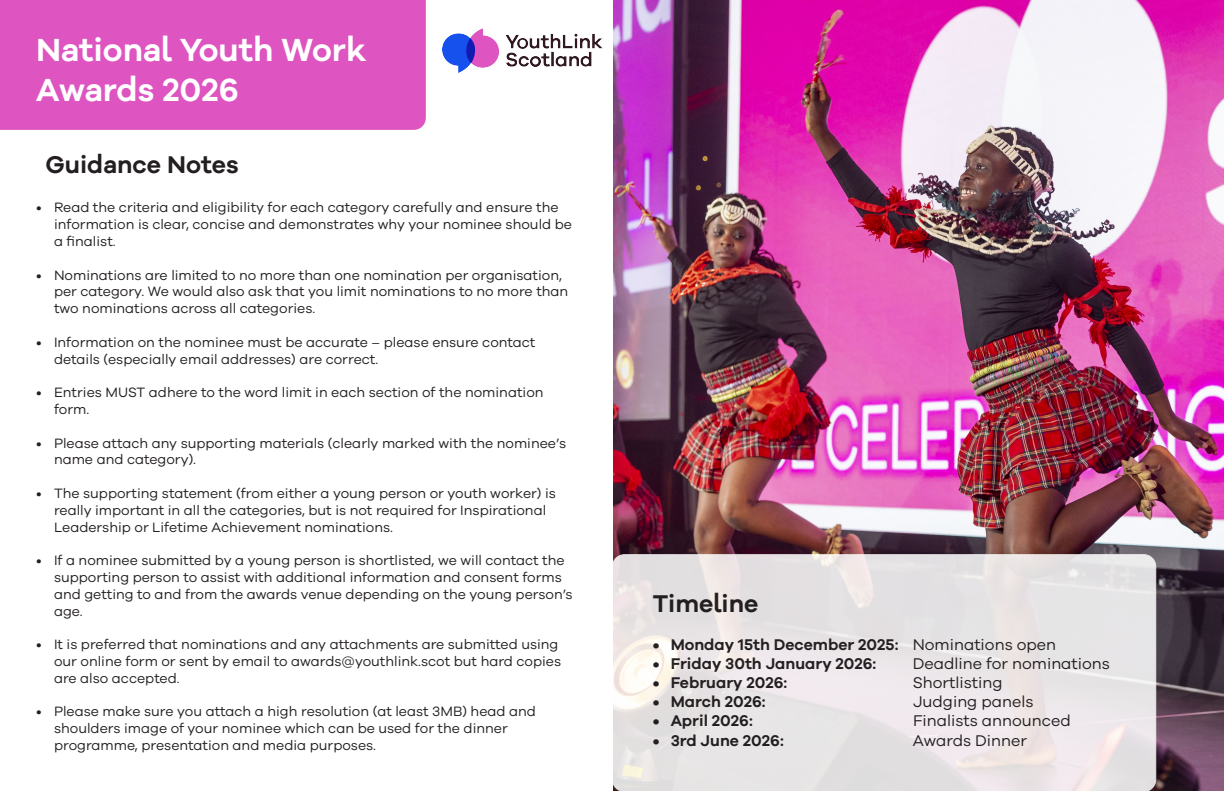
<style>
.page{position:relative;width:1224px;height:792px;background:#fff}
.page>*{position:absolute;margin:0;border:0;box-sizing:border-box;transform-origin:0 0}
.t1{font:600 33px "Galano Grotesque Alt";color:#fff}
.t2{font:600 25px "Galano Grotesque Alt";color:#231f20}
.t3{font:600 16px "Galano Grotesque";color:#231f20}
.t4{font:16px "Galano Grotesque";color:#231f20}
.t5{font:14px/16.8px "Galano Grotesque";color:#231f20}
.s1{font-weight:400}
</style>
<div class="page">
<div style="left:0;top:0;width:426px;height:130px;background:#de54c0"></div>
<img style="left:613px;top:0;width:611px;height:791px">
<img style="left:442px;top:29px;width:160px;height:44px">
<svg style="left:612px;top:555px;width:544px;height:236px;background:#e8e4e5"></svg>
<div style="left:612px;top:554px;width:544px;height:238px;border:1px solid #fff;border-radius:12px"></div>
<p class="t1" style="left:36px;top:29px;width:332px">National Youth Work</p>
<p class="t1" style="left:36px;top:69px;width:204px">Awards 2026</p>
<p class="t2" style="left:45px;top:149px;width:195px">Guidance Notes</p>
<p class="t5" style="left:54px;top:199px;width:520px;text-indent:-18px">• Read the criteria and eligibility for each category carefully and ensure the information is clear, concise and demonstrates why your nominee should be a finalist.</p>
<p class="t5" style="left:54px;top:266px;width:516px;text-indent:-18px">• Nominations are limited to no more than one nomination per organisation, per category. We would also ask that you limit nominations to no more than two nominations across all categories.</p>
<p class="t5" style="left:54px;top:333px;width:483px;text-indent:-18px">• Information on the nominee must be accurate – please ensure contact details (especially email addresses) are correct.</p>
<p class="t5" style="left:54px;top:384px;width:491px;text-indent:-18px">• Entries MUST adhere to the word limit in each section of the nomination form.</p>
<p class="t5" style="left:54px;top:434px;width:514px;text-indent:-18px">• Please attach any supporting materials (clearly marked with the nominee’s name and category).</p>
<p class="t5" style="left:54px;top:484px;width:503px;text-indent:-18px">• The supporting statement (from either a young person or youth worker) is really important in all the categories, but is not required for Inspirational<br>Leadership or Lifetime Achievement nominations.</p>
<p class="t5" style="left:54px;top:552px;width:520px;text-indent:-18px">• If a nominee submitted by a young person is shortlisted, we will contact the supporting person to assist with additional information and consent forms and getting to and from the awards venue depending on the young person’s age.</p>
<p class="t5" style="left:54px;top:636px;width:509px;text-indent:-18px">• It is preferred that nominations and any attachments are submitted using our online form or sent by email to awards@youthlink.scot but hard copies are also accepted.</p>
<p class="t5" style="left:54px;top:703px;width:484px;text-indent:-18px">• Please make sure you attach a high resolution (at least 3MB) head and shoulders image of your nominee which can be used for the dinner programme, presentation and media purposes.</p>
<p class="t2" style="left:653px;top:588px;width:107px">Timeline</p>
<p class="t3" style="left:653px;top:634px;width:405px">• Monday 15th December 2025: <span class="s1">Nominations open</span></p>
<p class="t3" style="left:653px;top:654px;width:225px">• Friday 30th January 2026:</p>
<p class="t4" style="left:913px;top:654px;width:199px">Deadline for nominations</p>
<p class="t3" style="left:653px;top:673px;width:136px">• February 2026:</p>
<p class="t4" style="left:913px;top:673px;width:91px">Shortlisting</p>
<p class="t3" style="left:653px;top:692px;width:115px">• March 2026:</p>
<p class="t4" style="left:913px;top:692px;width:122px">Judging panels</p>
<p class="t3" style="left:653px;top:711px;width:102px">• April 2026:</p>
<p class="t4" style="left:913px;top:711px;width:159px">Finalists announced</p>
<p class="t3" style="left:653px;top:730px;width:133px">• 3rd June 2026:</p>
<p class="t4" style="left:913px;top:731px;width:116px">Awards Dinner</p>
</div>
